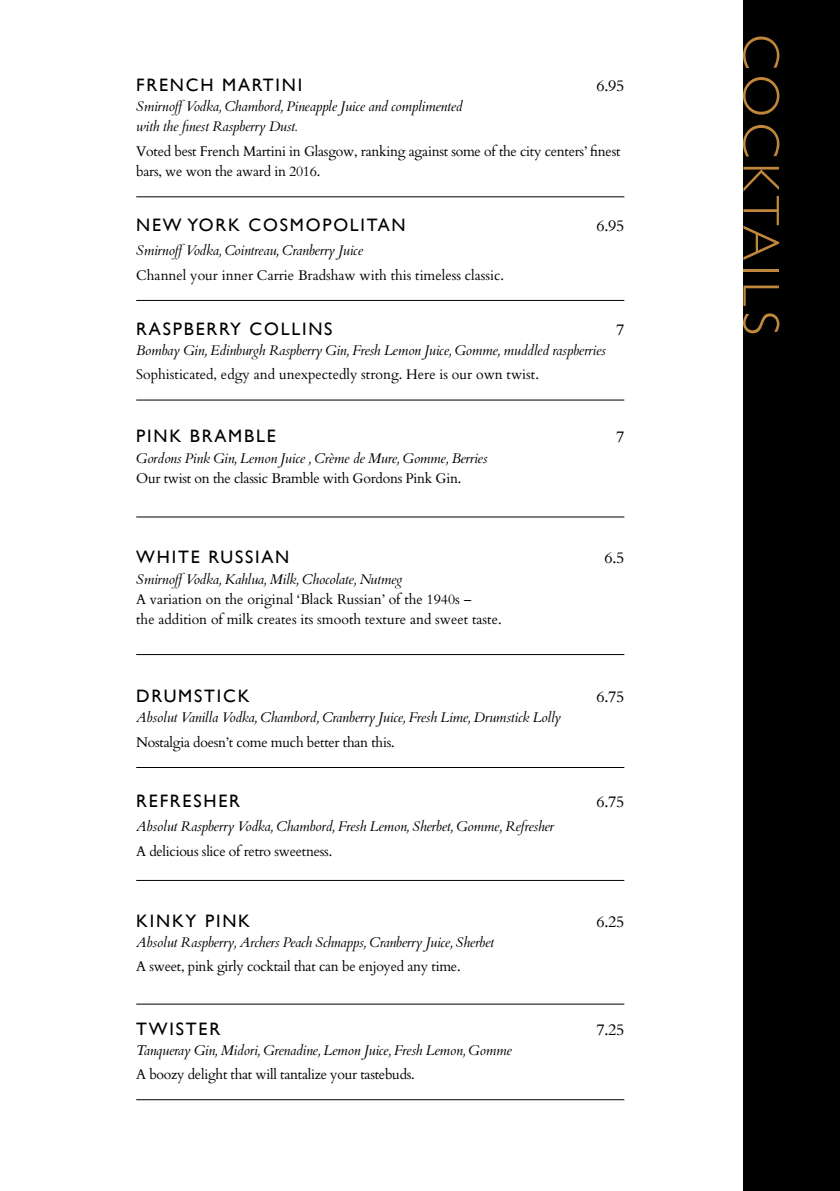
<style>
.page{position:relative;width:840px;height:1191px;background:#fff}
.page>*{position:absolute;margin:0;border:0;box-sizing:border-box;transform-origin:0 0}
.t1{font:300 52px "Gill Sans";letter-spacing:.1em;color:#bf873c}
.t2{font:18px "Gill Sans";letter-spacing:.1em;color:#000}
.t3{font:16px "Cardo";letter-spacing:-.02em;color:#000}
.t4{font:italic 14px/20.4px "Cardo";letter-spacing:-.02em;color:#000}
.t5{font:14px/20.4px "Cardo";letter-spacing:-.02em;color:#000}
.t6{font:14px/20.4px "Cardo";color:#000}
</style>
<div class="page">
<div style="left:743px;top:0;width:96px;height:1191px;background:#000"></div>
<hr style="left:136px;top:196px;width:488px;height:1px;background:#000">
<hr style="left:136px;top:300px;width:488px;height:1px;background:#000">
<hr style="left:136px;top:399px;width:488px;height:1px;background:#000">
<hr style="left:136px;top:516px;width:488px;height:1px;background:#000">
<hr style="left:136px;top:654px;width:488px;height:1px;background:#000">
<hr style="left:136px;top:767px;width:488px;height:1px;background:#000">
<hr style="left:136px;top:880px;width:488px;height:1px;background:#000">
<hr style="left:136px;top:1003px;width:488px;height:1px;background:#000">
<hr style="left:136px;top:1099px;width:488px;height:1px;background:#000">
<p class="t2" style="left:136px;top:74px;width:167px">FRENCH MARTINI</p>
<p class="t3" style="left:596px;top:72px;width:29px">6.95</p>
<p class="t4" style="left:136px;top:96px;width:328px">SmirnoffVodka, Chambord, Pineapple Juice and complimented with the finest Raspberry Dust.</p>
<p class="t5" style="left:136px;top:140px;width:485px">Voted best French Martini in Glasgow, ranking against some of the city centers’ finest bars, we won the award in 2016.</p>
<p class="t2" style="left:136px;top:214px;width:271px">NEW YORK COSMOPOLITAN</p>
<p class="t3" style="left:596px;top:213px;width:29px">6.95</p>
<p class="t4" style="left:136px;top:240px;width:228px">SmirnoffVodka, Cointreau, Cranberry Juice</p>
<p class="t6" style="left:136px;top:264px;width:369px">Channel your inner Carrie Bradshaw with this timeless classic.</p>
<p class="t2" style="left:136px;top:318px;width:198px">RASPBERRY COLLINS</p>
<p class="t3" style="left:615px;top:316px;width:10px">7</p>
<p class="t4" style="left:136px;top:340px;width:471px">Bombay Gin, Edinburgh Raspberry Gin, Fresh Lemon Juice, Gomme, muddled raspberries</p>
<p class="t6" style="left:136px;top:363px;width:404px">Sophisticated, edgy and unexpectedly strong. Here is our own twist.</p>
<p class="t2" style="left:136px;top:425px;width:141px">PINK BRAMBLE</p>
<p class="t3" style="left:615px;top:424px;width:10px">7</p>
<p class="t4" style="left:136px;top:447px;width:352px">Gordons Pink Gin, Lemon Juice , Crème de Mure, Gomme, Berries</p>
<p class="t5" style="left:136px;top:467px;width:326px">Our twist on the classic Bramble with Gordons Pink Gin.</p>
<p class="t2" style="left:136px;top:547px;width:154px">WHITE RUSSIAN</p>
<p class="t3" style="left:604px;top:545px;width:21px">6.5</p>
<p class="t4" style="left:136px;top:569px;width:268px">SmirnoffVodka, Kahlua, Milk, Chocolate, Nutmeg</p>
<p class="t6" style="left:136px;top:588px;width:367px">A variation on the original ‘Black Russian’ of the 1940s –<br>the addition of milk creates its smooth texture and sweet taste.</p>
<p class="t2" style="left:136px;top:685px;width:115px">DRUMSTICK</p>
<p class="t3" style="left:596px;top:684px;width:29px">6.75</p>
<p class="t4" style="left:136px;top:707px;width:426px">Absolut Vanilla Vodka, Chambord, Cranberry Juice, Fresh Lime, Drumstick Lolly</p>
<p class="t5" style="left:136px;top:731px;width:260px">Nostalgia doesn’t come much better than this.</p>
<p class="t2" style="left:136px;top:790px;width:105px">REFRESHER</p>
<p class="t3" style="left:596px;top:788px;width:29px">6.75</p>
<p class="t4" style="left:136px;top:816px;width:419px">Absolut Raspberry Vodka, Chambord, Fresh Lemon, Sherbet, Gomme, Refresher</p>
<p class="t5" style="left:136px;top:840px;width:197px">A delicious slice of retro sweetness.</p>
<p class="t2" style="left:136px;top:910px;width:115px">KINKY PINK</p>
<p class="t3" style="left:596px;top:908px;width:29px">6.25</p>
<p class="t4" style="left:136px;top:932px;width:359px">Absolut Raspberry, Archers Peach Schnapps, Cranberry Juice, Sherbet</p>
<p class="t5" style="left:136px;top:955px;width:326px">A sweet, pink girly cocktail that can be enjoyed any time.</p>
<p class="t2" style="left:136px;top:1017px;width:85px">TWISTER</p>
<p class="t3" style="left:596px;top:1016px;width:29px">7.25</p>
<p class="t4" style="left:136px;top:1039px;width:377px">Tanqueray Gin, Midori, Grenadine, Lemon Juice, Fresh Lemon, Gomme</p>
<p class="t5" style="left:136px;top:1063px;width:280px">A boozy delight that will tantalize your tastebuds.</p>
<h1 class="t1" style="left:801px;top:34px;width:303px;rotate:90deg">COCKTAILS</h1>
</div>
